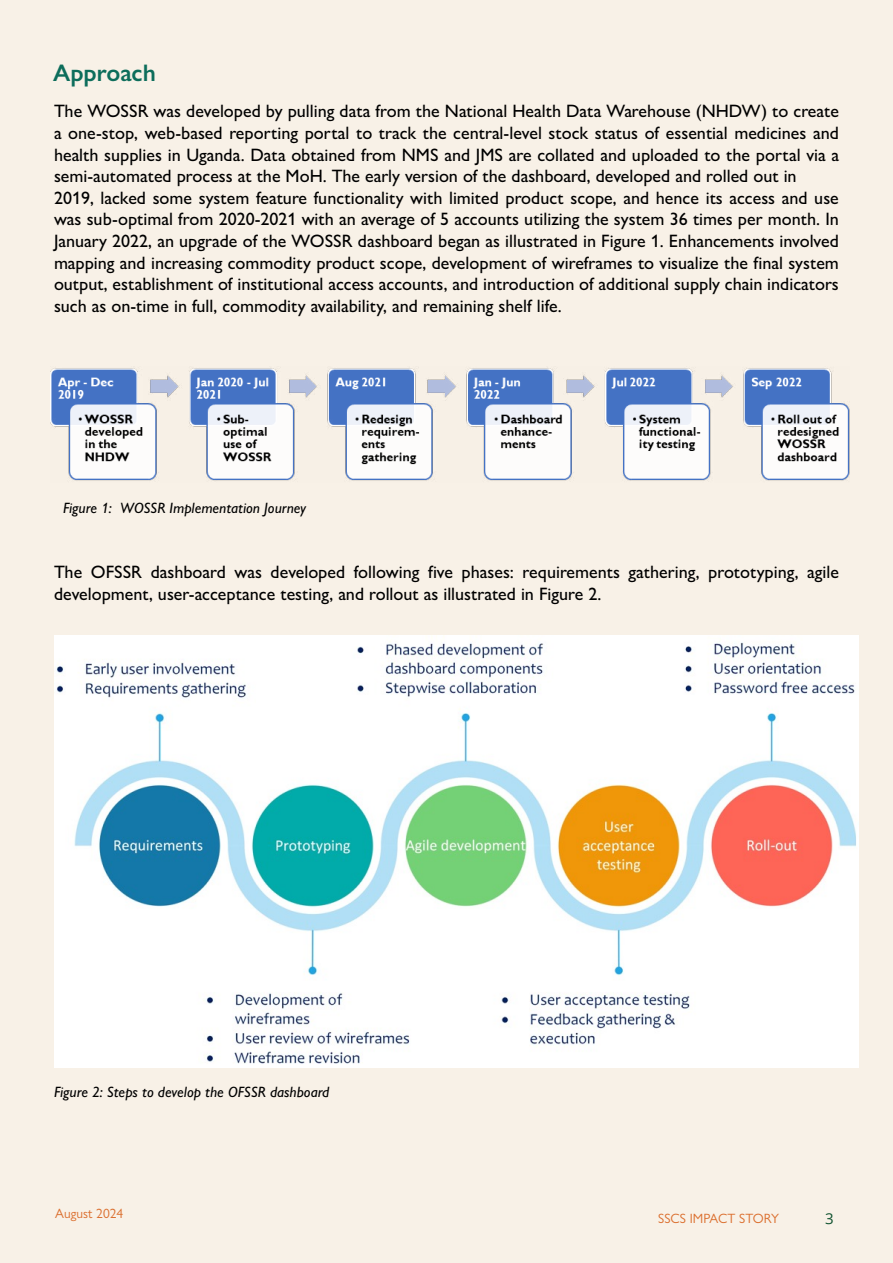
<style>
.page{position:relative;width:893px;height:1263px;background:#f8f1e7}
.page>*{position:absolute;margin:0;border:0;box-sizing:border-box;transform-origin:0 0}
.t1{font:600 24px "Gill Sans Nova";color:#0d6d5b}
.t2{font:500 18px/21.6px "Gill Sans Nova";color:#000}
.t3{font:italic 500 15px "Gill Sans Nova";color:#000}
.t4{font:15px "Open Sans";color:#10522f}
.t5{font:13.5px "Gill Sans Nova";color:#db6e2d}
</style>
<div class="page">
<img style="left:50px;top:368px;width:800px;height:113px">
<img style="left:54px;top:636px;width:804px;height:432px">
<h1 class="t1" style="left:53px;top:58px;width:104px">Approach</h1>
<p class="t2" style="left:54px;top:100px;width:786px">The WOSSR was developed by pulling data from the National Health Data Warehouse (NHDW) to create a one-stop, web-based reporting portal to track the central-level stock status of essential medicines and health supplies in Uganda. Data obtained from NMS and JMS are collated and uploaded to the portal via a semi-automated process at the MoH. The early version of the dashboard, developed and rolled out in 2019, lacked some system feature functionality with limited product scope, and hence its access and use was sub-optimal from 2020-2021 with an average of 5 accounts utilizing the system 36 times per month. In January 2022, an upgrade of the WOSSR dashboard began as illustrated in Figure 1. Enhancements involved mapping and increasing commodity product scope, development of wireframes to visualize the final system output, establishment of institutional access accounts, and introduction of additional supply chain indicators such as on-time in full, commodity availability, and remaining shelf life.</p>
<p class="t3" style="left:63px;top:498px;width:245px">Figure 1: WOSSR Implementation Journey</p>
<p class="t2" style="left:54px;top:561px;width:786px">The OFSSR dashboard was developed following five phases: requirements gathering, prototyping, agile development, user-acceptance testing, and rollout as illustrated in Figure 2.</p>
<p class="t3" style="left:54px;top:1082px;width:277px">Figure 2: Steps to develop the OFSSR dashboard</p>
<p class="t5" style="left:55px;top:1205px;width:70px">August 2024</p>
<p class="t4" style="left:825px;top:1208px;width:10px">3</p>
<p class="t5" style="left:658px;top:1210px;width:122px">SSCS IMPACT STORY</p>
</div>
